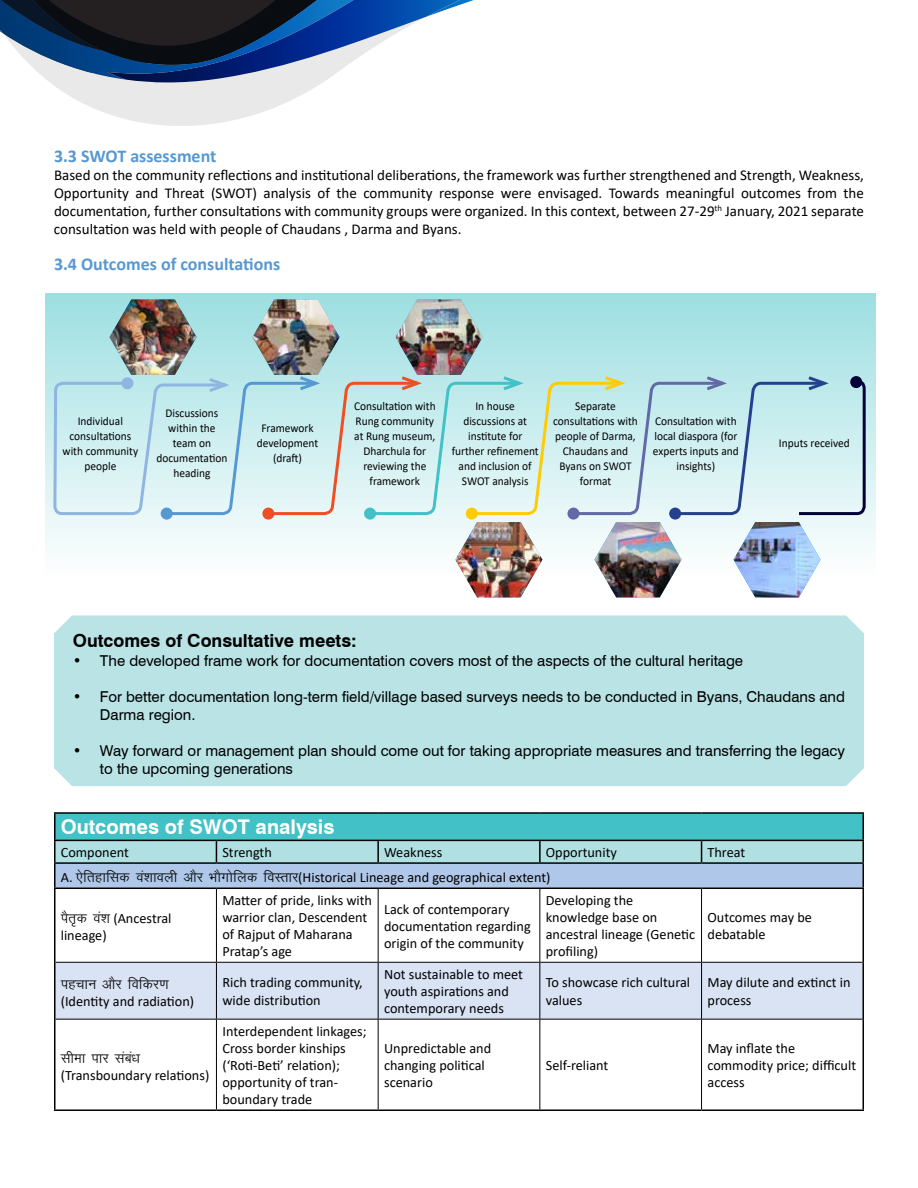
<style>
.page{position:relative;width:918px;height:1188px;background:#fff}
.page>*{position:absolute;margin:0;border:0;box-sizing:border-box;transform-origin:0 0}
.t1{font:700 20.25px "Swiss 721 BT";color:#fff}
.t2{font:700 18px "Calibri";color:#5698d2}
.t3{font:700 18px "Swiss 721 BT";color:#000}
.t4{font:16.5px "Kruti Dev 010";color:#000}
.t5{font:15px/18px "Calibri";color:#000;text-align:justify}
.t6{font:15px/18px "Swiss 721 BT";color:#000}
.t7{font:14.25px/17.1px "Calibri";color:#000}
.t8{font:12px/15px "Calibri";color:#000;text-align:center;scale:.95 1}
.s1{font-family:"Kruti Dev 010";font-size:16.5px}
</style>
<div class="page">
<svg style="left:50px;top:82px;width:273px;height:39px"></svg>
<svg style="left:0;top:0;width:52px;height:77px"></svg>
<img style="left:228px;top:0;width:246px;height:82px">
<div style="left:45px;top:293px;width:831px;height:304px;background:linear-gradient(to bottom,#9ddee2,#fff)"></div>
<div style="left:54px;top:615px;width:810px;height:171px;background:#b9e3e5"></div>
<div style="left:55px;top:813px;width:808px;height:27px;background:#42c1c7"></div>
<div style="left:55px;top:863px;width:808px;height:25px;background:#afc8e9"></div>
<div style="left:56px;top:963px;width:806px;height:56px;background:#d9e3f4"></div>
<hr style="left:54px;top:812px;width:162px;height:2px;background:#000">
<hr style="left:54px;top:814px;width:2px;height:26px;background:#000">
<hr style="left:216px;top:812px;width:162px;height:2px;background:#000">
<hr style="left:378px;top:812px;width:162px;height:2px;background:#000">
<hr style="left:540px;top:812px;width:162px;height:2px;background:#000">
<hr style="left:702px;top:812px;width:162px;height:2px;background:#000">
<hr style="left:862px;top:814px;width:2px;height:26px;background:#000">
<hr style="left:54px;top:840px;width:162px;height:1px;background:#000">
<hr style="left:54px;top:841px;width:2px;height:21px;background:#000">
<hr style="left:702px;top:840px;width:162px;height:1px;background:#000">
<svg style="left:55px;top:840px;width:807px;height:22px;background:#a6d2d4"></svg>
<hr style="left:862px;top:841px;width:2px;height:21px;background:#000">
<hr style="left:54px;top:862px;width:162px;height:2px;background:#000">
<hr style="left:54px;top:864px;width:2px;height:24px;background:#000">
<hr style="left:216px;top:862px;width:162px;height:2px;background:#000">
<hr style="left:378px;top:862px;width:162px;height:2px;background:#000">
<hr style="left:540px;top:862px;width:162px;height:2px;background:#000">
<hr style="left:702px;top:862px;width:162px;height:2px;background:#000">
<hr style="left:862px;top:864px;width:2px;height:24px;background:#000">
<hr style="left:54px;top:888px;width:162px;height:1px;background:#000">
<hr style="left:54px;top:889px;width:2px;height:73px;background:#000">
<hr style="left:216px;top:888px;width:162px;height:1px;background:#000">
<hr style="left:378px;top:888px;width:162px;height:1px;background:#000">
<hr style="left:540px;top:888px;width:162px;height:1px;background:#000">
<hr style="left:702px;top:888px;width:162px;height:1px;background:#000">
<hr style="left:862px;top:889px;width:2px;height:73px;background:#000">
<hr style="left:54px;top:962px;width:2px;height:57px;background:#000">
<hr style="left:862px;top:962px;width:2px;height:57px;background:#000">
<hr style="left:54px;top:1019px;width:2px;height:90px;background:#000">
<hr style="left:862px;top:1019px;width:2px;height:90px;background:#000">
<hr style="left:54px;top:1109px;width:162px;height:2px;background:#000">
<hr style="left:216px;top:1109px;width:162px;height:2px;background:#000">
<hr style="left:378px;top:1109px;width:162px;height:2px;background:#000">
<hr style="left:540px;top:1109px;width:162px;height:2px;background:#000">
<hr style="left:702px;top:1109px;width:162px;height:2px;background:#000">
<hr style="left:216px;top:889px;width:1px;height:73px;background:#000">
<hr style="left:378px;top:889px;width:1px;height:73px;background:#000">
<hr style="left:539px;top:889px;width:1px;height:73px;background:#000">
<hr style="left:701px;top:889px;width:1px;height:73px;background:#000">
<hr style="left:56px;top:962px;width:160px;height:1px;background:#000">
<hr style="left:216px;top:962px;width:162px;height:1px;background:#000">
<hr style="left:216px;top:963px;width:1px;height:56px;background:#000">
<hr style="left:378px;top:962px;width:162px;height:1px;background:#000">
<hr style="left:378px;top:963px;width:1px;height:56px;background:#000">
<hr style="left:540px;top:962px;width:162px;height:1px;background:#000">
<hr style="left:539px;top:963px;width:1px;height:56px;background:#000">
<hr style="left:702px;top:962px;width:161px;height:1px;background:#000">
<hr style="left:701px;top:963px;width:1px;height:56px;background:#000">
<hr style="left:56px;top:1019px;width:160px;height:1px;background:#000">
<hr style="left:216px;top:1019px;width:162px;height:1px;background:#000">
<hr style="left:216px;top:1020px;width:1px;height:89px;background:#000">
<hr style="left:378px;top:1019px;width:162px;height:1px;background:#000">
<hr style="left:378px;top:1020px;width:1px;height:89px;background:#000">
<hr style="left:540px;top:1019px;width:162px;height:1px;background:#000">
<hr style="left:539px;top:1020px;width:1px;height:89px;background:#000">
<hr style="left:702px;top:1019px;width:161px;height:1px;background:#000">
<hr style="left:701px;top:1020px;width:1px;height:89px;background:#000">
<svg style="left:52px;top:0;width:176px;height:517px"></svg>
<svg style="left:110px;top:299px;width:757px;height:298px"></svg>
<img style="left:734px;top:522px;width:87px;height:75px">
<p class="t2" style="left:54px;top:143px;width:164px">3.3 SWOT assessment</p>
<p class="t5" style="left:54px;top:166px;width:812px">Based on the community reflections and institutional deliberations, the framework was further strengthened and Strength, Weakness, Opportunity and Threat (SWOT) analysis of the community response were envisaged. Towards meaningful outcomes from the documentation, further consultations with community groups were organized. In this context, between 27-29<sup>th</sup> January, 2021 separate consultation was held with people of Chaudans , Darma and Byans.</p>
<p class="t2" style="left:54px;top:251px;width:228px">3.4 Outcomes of consultations</p>
<p class="t8" style="left:63px;top:413px;width:81px">Individual consultations with community people</p>
<p class="t8" style="left:157px;top:405px;width:76px">Discussions within the team on documentation heading</p>
<p class="t8" style="left:257px;top:420px;width:66px">Framework development (draft)</p>
<p class="t8" style="left:354px;top:398px;width:87px">Consultation with<br>Rung community at Rung museum,<br>Dharchula for reviewing the framework</p>
<p class="t8" style="left:452px;top:398px;width:93px">In house discussions at institute for further refinement and inclusion of<br>SWOT analysis</p>
<p class="t8" style="left:553px;top:398px;width:91px">Separate consultations with people of Darma,<br>Chaudans and<br>Byans on SWOT format</p>
<p class="t8" style="left:653px;top:413px;width:92px">Consultation with local diaspora (for experts inputs and insights)</p>
<p class="t8" style="left:779px;top:435px;width:76px">Inputs received</p>
<p class="t3" style="left:73px;top:628px;width:285px">Outcomes of Consultative meets:</p>
<p class="t6" style="left:73px;top:651px;width:672px">• The developed frame work for documentation covers most of the aspects of the cultural heritage</p>
<p class="t6" style="left:100px;top:687px;width:747px;text-indent:-27px">• For better documentation long-term field/village based surveys needs to be conducted in Byans, Chaudans and<br>Darma region.</p>
<p class="t6" style="left:100px;top:741px;width:747px;text-indent:-27px">• Way forward or management plan should come out for taking appropriate measures and transferring the legacy to the upcoming generations</p>
<h1 class="t1" style="left:61px;top:813px;width:275px">Outcomes of SWOT analysis</h1>
<p class="t7" style="left:61px;top:843px;width:70px">Component</p>
<p class="t7" style="left:222px;top:843px;width:51px">Strength</p>
<p class="t7" style="left:384px;top:843px;width:60px">Weakness</p>
<p class="t7" style="left:546px;top:843px;width:73px">Opportunity</p>
<p class="t7" style="left:708px;top:843px;width:39px">Threat</p>
<p class="t7" style="left:61px;top:869px;width:491px">A. <span class="s1">,sfrgkfld oa”kkoyh vkSj HkkSxksfyd foLrkj</span>(Historical Lineage and geographical extent)</p>
<p class="t7" style="left:61px;top:910px;width:112px"><span class="s1">iSr`d oa”k</span> (Ancestral lineage)</p>
<p class="t7" style="left:222px;top:891px;width:151px">Matter of pride, links with warrior clan, Descendent of Rajput of Maharana<br>Pratap’s age</p>
<p class="t7" style="left:384px;top:900px;width:148px">Lack of contemporary documentation regarding origin of the community</p>
<p class="t7" style="left:546px;top:891px;width:151px">Developing the knowledge base on ancestral lineage (Genetic profiling)</p>
<p class="t7" style="left:708px;top:908px;width:106px">Outcomes may be debatable</p>
<p class="t4" style="left:61px;top:976px;width:109px">igpku vkSj fofdj.k</p>
<p class="t7" style="left:61px;top:992px;width:135px">(Identity and radiation)</p>
<p class="t4" style="left:61px;top:1050px;width:81px">lhek ikj laca/k</p>
<p class="t7" style="left:61px;top:1066px;width:150px">(Transboundary relations)</p>
<p class="t7" style="left:222px;top:974px;width:142px">Rich trading community, wide distribution</p>
<p class="t7" style="left:384px;top:965px;width:140px">Not sustainable to meet youth aspirations and contemporary needs</p>
<p class="t7" style="left:546px;top:974px;width:146px">To showcase rich cultural values</p>
<p class="t7" style="left:708px;top:974px;width:145px">May dilute and extinct in process</p>
<p class="t7" style="left:222px;top:1022px;width:146px">Interdependent linkages;<br>Cross border kinships (‘Roti-Beti’ relation); opportunity of tran&shy;boundary trade</p>
<p class="t7" style="left:384px;top:1039px;width:109px">Unpredictable and changing political scenario</p>
<p class="t7" style="left:546px;top:1056px;width:64px">Self-reliant</p>
<p class="t7" style="left:708px;top:1039px;width:150px">May inflate the commodity price; difficult access</p>
</div>
